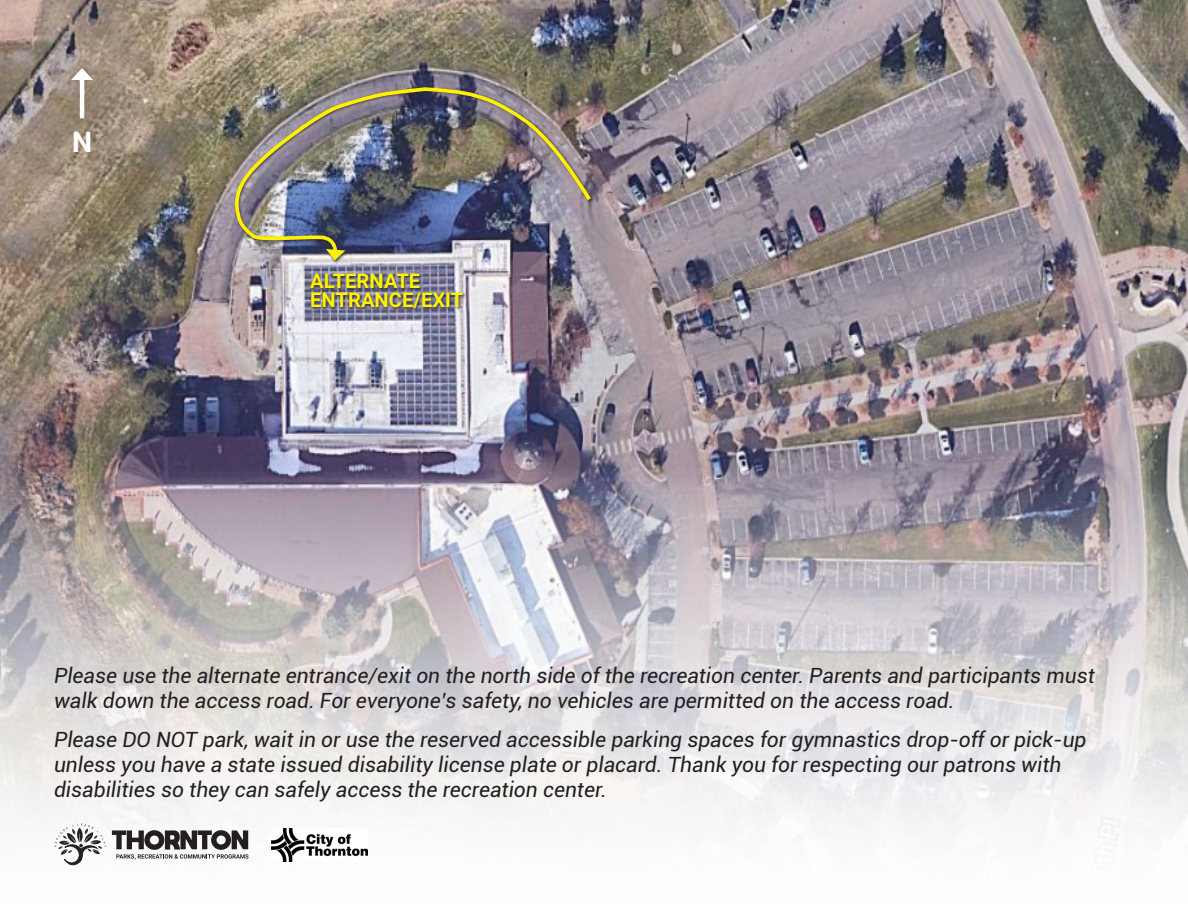
<style>
.page{position:relative;width:1188px;height:918px;background:#fff}
.page>*{position:absolute;margin:0;border:0;box-sizing:border-box;transform-origin:0 0}
.t1{font:700 28.5px "Roboto";color:#fff}
.t2{font:italic 21px/25.2px "Roboto";color:#231f20}
.t3{font:700 20.25px/18.5px "Roboto";color:#fff101}
</style>
<div class="page">
<img style="left:0;top:0;width:1188px;height:862px">
<div style="left:234px;top:86px;width:360px;height:178px;background:#231f20;opacity:.75"></div>
<img style="left:233px;top:89px;width:361px;height:168px">
<svg style="left:326px;top:249px;width:19px;height:11px"></svg>
<div style="left:309px;top:273px;width:158px;height:39px;background:#231f20;opacity:.75"></div>
<hr style="left:80px;top:76px;width:4px;height:42px;background:#fff">
<svg style="left:71px;top:68px;width:22px;height:12px"></svg>
<svg style="left:112px;top:830px;width:137px;height:30px"></svg>
<svg style="left:54px;top:824px;width:52px;height:42px"></svg>
<img style="left:271px;top:828px;width:96px;height:33px">
<p class="t1" style="left:72px;top:122px;width:22px">N</p>
<p class="t3" style="left:310px;top:271px;width:155px">ALTERNATE<br>ENTRANCE/EXIT</p>
<p class="t2" style="left:54px;top:662px;width:1042px">Please use the alternate entrance/exit on the north side of the recreation center. Parents and participants must walk down the access road. For everyone’s safety, no vehicles are permitted on the access road.</p>
<p class="t2" style="left:54px;top:726px;width:1034px">Please DO NOT park, wait in or use the reserved accessible parking spaces for gymnastics drop-off or pick-up unless you have a state issued disability license plate or placard. Thank you for respecting our patrons with disabilities so they can safely access the recreation center.</p>
</div>
